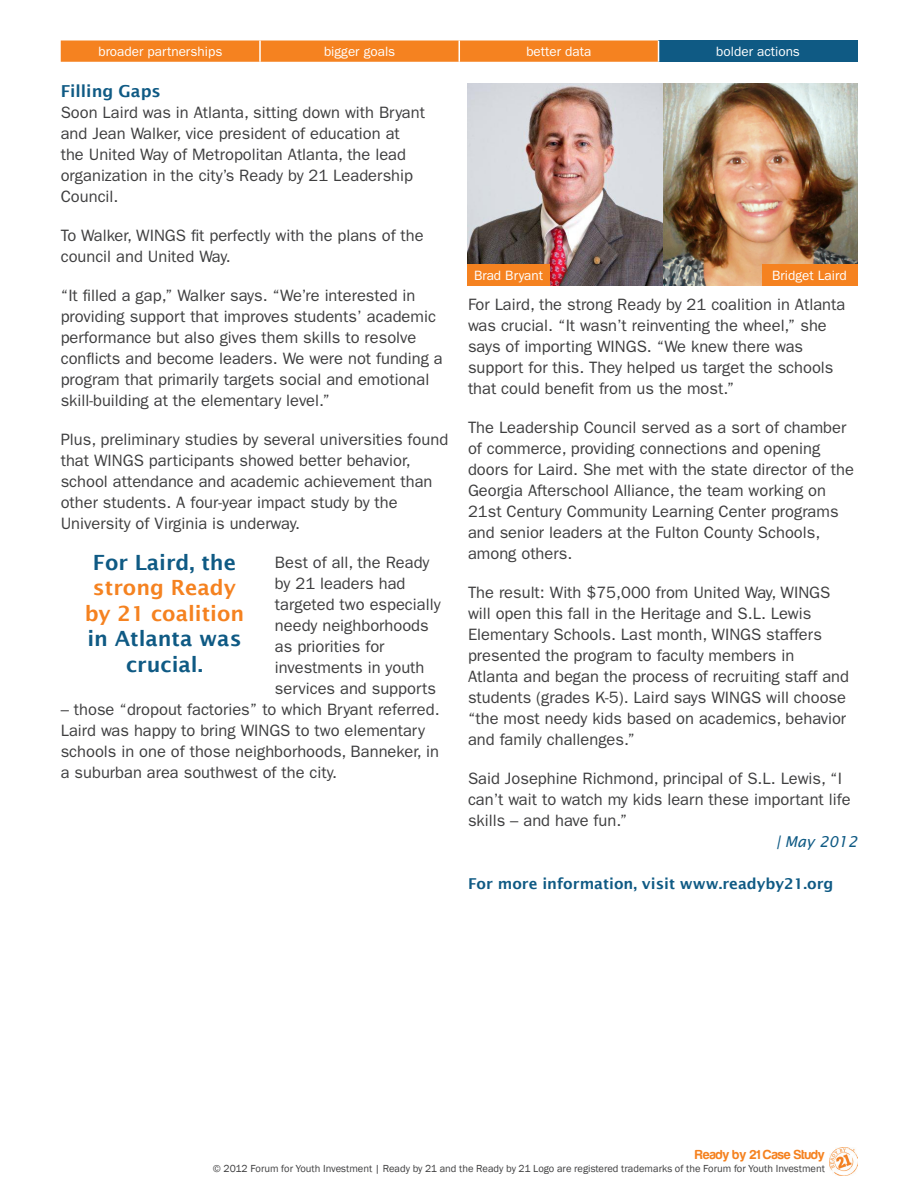
<style>
.page{position:relative;width:918px;height:1188px;background:#fff}
.page>*{position:absolute;margin:0;border:0;box-sizing:border-box;transform-origin:0 0}
.t1{font:600 21px/25.5px "Lucida Sans";color:#0f5a84;text-align:center}
.t2{font:16.5px/21px "ITC Franklin Gothic Std";color:#3e3e3f}
.t3{font:600 16.5px "Lucida Sans";color:#0f5a84}
.t4{font:600 15px "Lucida Sans";color:#0f5a84}
.t5{font:italic 15px "Lucida Sans";color:#0f5a84}
.t6{font:13.5px "ITC Franklin Gothic Std";color:#fff}
.t7{font:13.5px "Harabara";color:#f58220}
.t8{font:10.5px "Franklin Gothic";color:#3e3e3f}
.s1{color:#f58220}
</style>
<div class="page">
<img style="left:830px;top:1148px;width:27px;height:27px">
<div style="left:659px;top:40px;width:199px;height:22px;background:#0f5a84"></div>
<svg style="left:61px;top:40px;width:598px;height:22px;background:#f58628"></svg>
<hr style="left:259px;top:40px;width:2px;height:22px;background:#fff">
<img style="left:467px;top:84px;width:390px;height:202px">
<div style="left:762px;top:264px;width:95px;height:22px;background:#f58220"></div>
<div style="left:467px;top:264px;width:83px;height:22px;background:#f58220"></div>
<p class="t6" style="left:98px;top:43px;width:125px">broader partnerships</p>
<p class="t6" style="left:324px;top:43px;width:73px">bigger goals</p>
<p class="t6" style="left:526px;top:43px;width:67px">better data</p>
<p class="t6" style="left:716px;top:43px;width:85px">bolder actions</p>
<p class="t3" style="left:61px;top:81px;width:102px">Filling Gaps</p>
<p class="t2" style="left:61px;top:102px;width:366px">Soon Laird was in Atlanta, sitting down with Bryant and Jean Walker, vice president of education at the United Way of Metropolitan Atlanta, the lead organization in the city’s Ready by 21 Leadership Council.</p>
<p class="t2" style="left:61px;top:225px;width:364px">To Walker, WINGS fit perfectly with the plans of the council and United Way.</p>
<p class="t2" style="left:61px;top:285px;width:384px">“It filled a gap,” Walker says. “We’re interested in providing support that improves students’ academic performance but also gives them skills to resolve conflicts and become leaders. We were not funding a program that primarily targets social and emotional skill-building at the elementary level.”</p>
<p class="t2" style="left:61px;top:429px;width:389px">Plus, preliminary studies by several universities found that WINGS participants showed better behavior, school attendance and academic achievement than other students. A four-year impact study by the University of Virginia is underway.</p>
<p class="t2" style="left:275px;top:552px;width:167px">Best of all, the Ready by 21 leaders had targeted two especially needy neighborhoods as priorities for investments in youth services and supports</p>
<p class="t2" style="left:61px;top:699px;width:380px">– those “dropout factories” to which Bryant referred.<br>Laird was happy to bring WINGS to two elementary schools in one of those neighborhoods, Banneker, in a suburban area southwest of the city.</p>
<p class="t6" style="left:474px;top:267px;width:70px">Brad Bryant</p>
<p class="t6" style="left:772px;top:267px;width:76px">Bridget Laird</p>
<p class="t2" style="left:468px;top:294px;width:379px">For Laird, the strong Ready by 21 coalition in Atlanta was crucial. “It wasn’t reinventing the wheel,” she says of importing WINGS. “We knew there was support for this. They helped us target the schools that could benefit from us the most.”</p>
<p class="t2" style="left:468px;top:417px;width:388px">The Leadership Council served as a sort of chamber of commerce, providing connections and opening doors for Laird. She met with the state director of the Georgia Afterschool Alliance, the team working on 21st Century Community Learning Center programs and senior leaders at the Fulton County Schools, among others.</p>
<p class="t2" style="left:468px;top:582px;width:383px">The result: With $75,000 from United Way, WINGS will open this fall in the Heritage and S.L. Lewis Elementary Schools. Last month, WINGS staffers presented the program to faculty members in<br>Atlanta and began the process of recruiting staff and students (grades K-5). Laird says WINGS will choose “the most needy kids based on academics, behavior and family challenges.”</p>
<p class="t2" style="left:468px;top:768px;width:384px">Said Josephine Richmond, principal of S.L. Lewis, “I can’t wait to watch my kids learn these important life skills – and have fun.”</p>
<p class="t5" style="left:777px;top:833px;width:82px">| May 2012</p>
<p class="t4" style="left:468px;top:875px;width:367px">For more information, visit www.readyby21.org</p>
<p class="t1" style="left:85px;top:549px;width:161px">For Laird, the <span class="s1">strong Ready by 21 coalition </span>in Atlanta was crucial.</p>
<p class="t7" style="left:695px;top:1147px;width:131px">Ready by 21 Case Study</p>
<p class="t8" style="left:213px;top:1162px;width:614px">© 2012 Forum for Youth Investment | Ready by 21 and the Ready by 21 Logo are registered trademarks of the Forum for Youth Investment</p>
</div>
